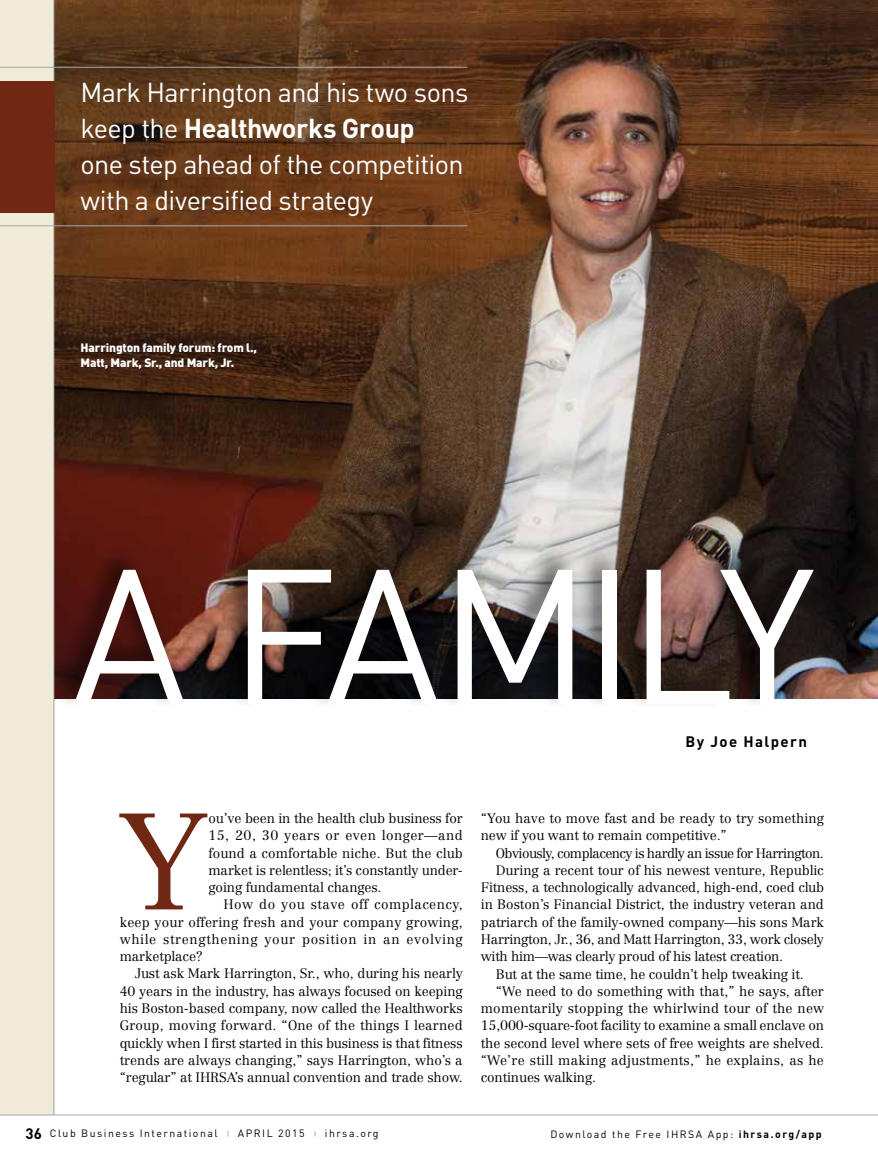
<style>
.page{position:relative;width:878px;height:1175px;background:#fff}
.page>*{position:absolute;margin:0;border:0;box-sizing:border-box;transform-origin:0 0}
.t1{font:188.1px "DIN";letter-spacing:-.05em;color:#fff}
.t2{font:300 134.7px "Centennial";color:#702814}
.t3{font:27px/36px "DIN";letter-spacing:-.025em;color:#fff}
.t4{font:700 15px "DIN";letter-spacing:.095em;color:#000}
.t5{font:300 13.5px/17.2px "Centennial";letter-spacing:-.01em;color:#000;text-align:justify}
.t6{font:300 13.5px "Centennial";letter-spacing:.015em;color:#000}
.t7{font:300 13.5px "Centennial";letter-spacing:-.04em;color:#000}
.t8{font:900 12px/15px "DIN";letter-spacing:-.01em;color:#fff}
.t9{font:10.5px "DIN";letter-spacing:.14em;color:#000}
.s1{font-weight:700}
.s2{font-weight:700;font-size:15px}
.s3{font-size:6px;color:#58595b}
</style>
<div class="page">
<div style="left:0;top:0;width:54px;height:1114px;background:#f0ead8"></div>
<hr style="left:0;top:1114px;width:878px;height:1px;background:#a7a9ac">
<img style="left:55px;top:0;width:823px;height:545px">
<hr style="left:54px;top:0;width:1px;height:1114px;background:#a7a9ac">
<div style="left:51px;top:545px;width:827px;height:164px;background:#000;opacity:.5"></div>
<div style="left:0;top:81px;width:54px;height:131px;background:#702814"></div>
<hr style="left:0;top:67px;width:467px;height:1px;background:#a7a9ac">
<hr style="left:0;top:225px;width:467px;height:1px;background:#a7a9ac">
<h3 class="t3" style="left:80px;top:74px;width:389px">Mark Harrington and his two sons keep the <span class="s1">Healthworks Group<br></span>one step ahead of the competition with a diversified strategy</h3>
<p class="t8" style="left:80px;top:340px;width:178px">Harrington family forum: from l.,<br>Matt, Mark, Sr., and Mark, Jr.</p>
<h1 class="t1" style="left:72px;top:518px;width:745px">A FAMILY</h1>
<p class="t4" style="left:685px;top:732px;width:123px">By Joe Halpern</p>
<h2 class="t2" style="left:120px;top:782px;width:89px">Y</h2>
<p class="t5" style="left:208px;top:809px;width:256px">ou’ve been in the health club business for 15, 20, 30 years or even longer—and found a comfortable niche. But the club market is relentless; it’s constantly under&shy;going fundamental changes.</p>
<p class="t5" style="left:120px;top:896px;width:345px;text-indent:104px">How do you stave off complacency, keep your offering fresh and your company growing, while strengthening your position in an evolving marketplace?</p>
<p class="t5" style="left:120px;top:965px;width:344px;text-indent:15px">Just ask Mark Harrington, Sr., who, during his nearly 40 years in the industry, has always focused on keeping his Boston-based company, now called the Healthworks Group, moving forward. “One of the things I learned quickly when I first started in this business is that fitness trends are always changing,” says Harrington, who’s a “regular” at IHRSA’s annual convention and trade show.</p>
<p class="t5" style="left:481px;top:809px;width:345px">“You have to move fast and be ready to try something new if you want to remain competitive.”</p>
<p class="t7" style="left:496px;top:845px;width:329px">Obviously, complacency is hardly an issue for Harrington.</p>
<p class="t5" style="left:496px;top:861px;width:329px">During a recent tour of his newest venture, Republic</p>
<p class="t5" style="left:481px;top:878px;width:345px">Fitness, a technologically advanced, high-end, coed club</p>
<p class="t5" style="left:481px;top:896px;width:344px">in Boston’s Financial District, the industry veteran and</p>
<p class="t5" style="left:481px;top:913px;width:345px">patriarch of the family-owned company—his sons Mark</p>
<p class="t5" style="left:481px;top:930px;width:344px">Harrington, Jr., 36, and Matt Harrington, 33, work closely</p>
<p class="t5" style="left:481px;top:947px;width:304px">with him––was clearly proud of his latest creation.</p>
<p class="t5" style="left:496px;top:965px;width:309px">But at the same time, he couldn’t help tweaking it.</p>
<p class="t5" style="left:496px;top:982px;width:329px">“We need to do something with that,” he says, after</p>
<p class="t6" style="left:481px;top:1000px;width:345px">momentarily stopping the whirlwind tour of the new</p>
<p class="t5" style="left:481px;top:1016px;width:344px">15,000-square-foot facility to examine a small enclave on</p>
<p class="t5" style="left:481px;top:1034px;width:344px">the second level where sets of free weights are shelved.</p>
<p class="t6" style="left:481px;top:1052px;width:344px">“We’re still making adjustments,” he explains, as he</p>
<p class="t5" style="left:481px;top:1068px;width:117px">continues walking.</p>
<p class="t9" style="left:26px;top:1126px;width:354px"><span class="s2">36</span> Club Business International <span class="s3">|</span> APRIL 2015 <span class="s3">|</span> ihrsa.org</p>
<p class="t9" style="left:550px;top:1127px;width:273px">Download the Free IHRSA App: <span class="s1">ihrsa.org/app</span></p>
</div>
